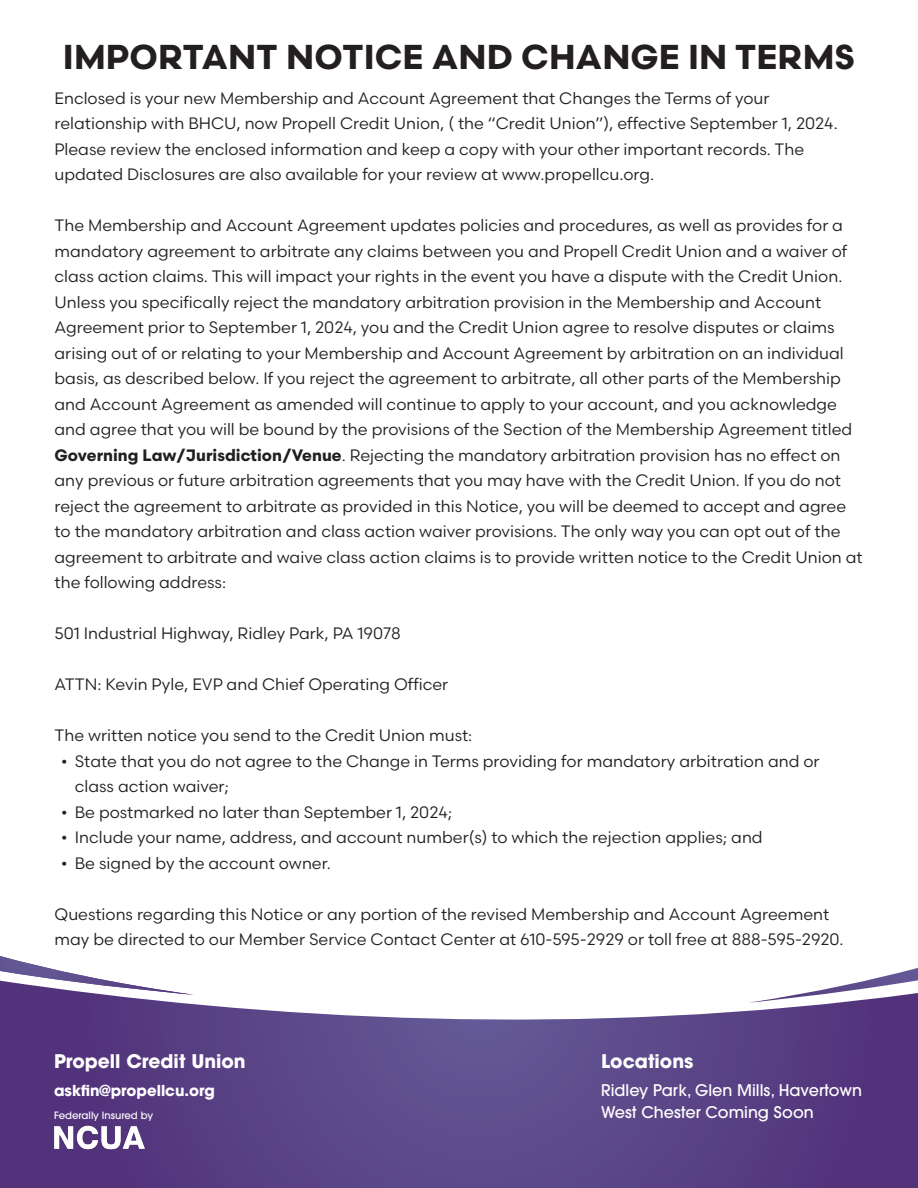
<style>
.page{position:relative;width:918px;height:1188px;background:#fff}
.page>*{position:absolute;margin:0;border:0;box-sizing:border-box;transform-origin:0 0}
.t1{font:700 34.5px "Scandia";color:#231f20}
.t2{font:700 18.6px "ITC Avant Garde Pro";color:#fff}
.t3{font:16.5px/25.5px "Scandia";color:#231f20}
.t4{font:500 16.05px "ITC Avant Garde Pro";color:#fff}
.t5{font:700 15px "ITC Avant Garde Pro";color:#fff}
.t6{font:500 10.05px "ITC Avant Garde Pro";color:#fff}
.s1{font-weight:700}
</style>
<div class="page">
<svg style="left:0;top:995px;width:918px;height:193px;background:#644e8d"></svg>
<svg style="left:748px;top:968px;width:170px;height:35px"></svg>
<svg style="left:0;top:956px;width:194px;height:39px"></svg>
<img style="left:54px;top:1121px;width:96px;height:32px">
<p class="t1" style="left:63px;top:35px;width:794px">IMPORTANT NOTICE AND CHANGE IN TERMS</p>
<p class="t3" style="left:55px;top:85px;width:785px">Enclosed is your new Membership and Account Agreement that Changes the Terms of your relationship with BHCU, now Propell Credit Union, ( the “Credit Union”), effective September 1, 2024.<br>Please review the enclosed information and keep a copy with your other important records. The updated Disclosures are also available for your review at www.propellcu.org.</p>
<p class="t3" style="left:55px;top:213px;width:810px">The Membership and Account Agreement updates policies and procedures, as well as provides for a mandatory agreement to arbitrate any claims between you and Propell Credit Union and a waiver of class action claims. This will impact your rights in the event you have a dispute with the Credit Union.<br>Unless you specifically reject the mandatory arbitration provision in the Membership and Account Agreement prior to September 1, 2024, you and the Credit Union agree to resolve disputes or claims arising out of or relating to your Membership and Account Agreement by arbitration on an individual basis, as described below. If you reject the agreement to arbitrate, all other parts of the Membership and Account Agreement as amended will continue to apply to your account, and you acknowledge and agree that you will be bound by the provisions of the Section of the Membership Agreement titled <span class="s1">Governing Law/Jurisdiction/Venue</span>. Rejecting the mandatory arbitration provision has no effect on any previous or future arbitration agreements that you may have with the Credit Union. If you do not reject the agreement to arbitrate as provided in this Notice, you will be deemed to accept and agree to the mandatory arbitration and class action waiver provisions. The only way you can opt out of the agreement to arbitrate and waive class action claims is to provide written notice to the Credit Union at the following address:</p>
<p class="t3" style="left:55px;top:621px;width:348px">501 Industrial Highway, Ridley Park, PA 19078</p>
<p class="t3" style="left:55px;top:672px;width:395px">ATTN: Kevin Pyle, EVP and Chief Operating Officer</p>
<p class="t3" style="left:55px;top:723px;width:419px">The written notice you send to the Credit Union must:</p>
<p class="t3" style="left:75px;top:748px;width:746px;text-indent:-14px">• State that you do not agree to the Change in Terms providing for mandatory arbitration and or class action waiver;</p>
<p class="t3" style="left:61px;top:799px;width:393px">• Be postmarked no later than September 1, 2024;</p>
<p class="t3" style="left:61px;top:825px;width:703px">• Include your name, address, and account number(s) to which the rejection applies; and</p>
<p class="t3" style="left:61px;top:850px;width:271px">• Be signed by the account owner.</p>
<p class="t3" style="left:55px;top:901px;width:791px">Questions regarding this Notice or any portion of the revised Membership and Account Agreement may be directed to our Member Service Contact Center at 610-595-2929 or toll free at 888-595-2920.</p>
<p class="t2" style="left:54px;top:1049px;width:193px">Propell Credit Union</p>
<p class="t5" style="left:54px;top:1080px;width:162px">askfin@propellcu.org</p>
<p class="t6" style="left:54px;top:1109px;width:101px">Federally Insured by</p>
<p class="t2" style="left:601px;top:1048px;width:94px">Locations</p>
<p class="t4" style="left:601px;top:1080px;width:262px">Ridley Park, Glen Mills, Havertown</p>
<p class="t4" style="left:601px;top:1102px;width:214px">West Chester Coming Soon</p>
</div>
